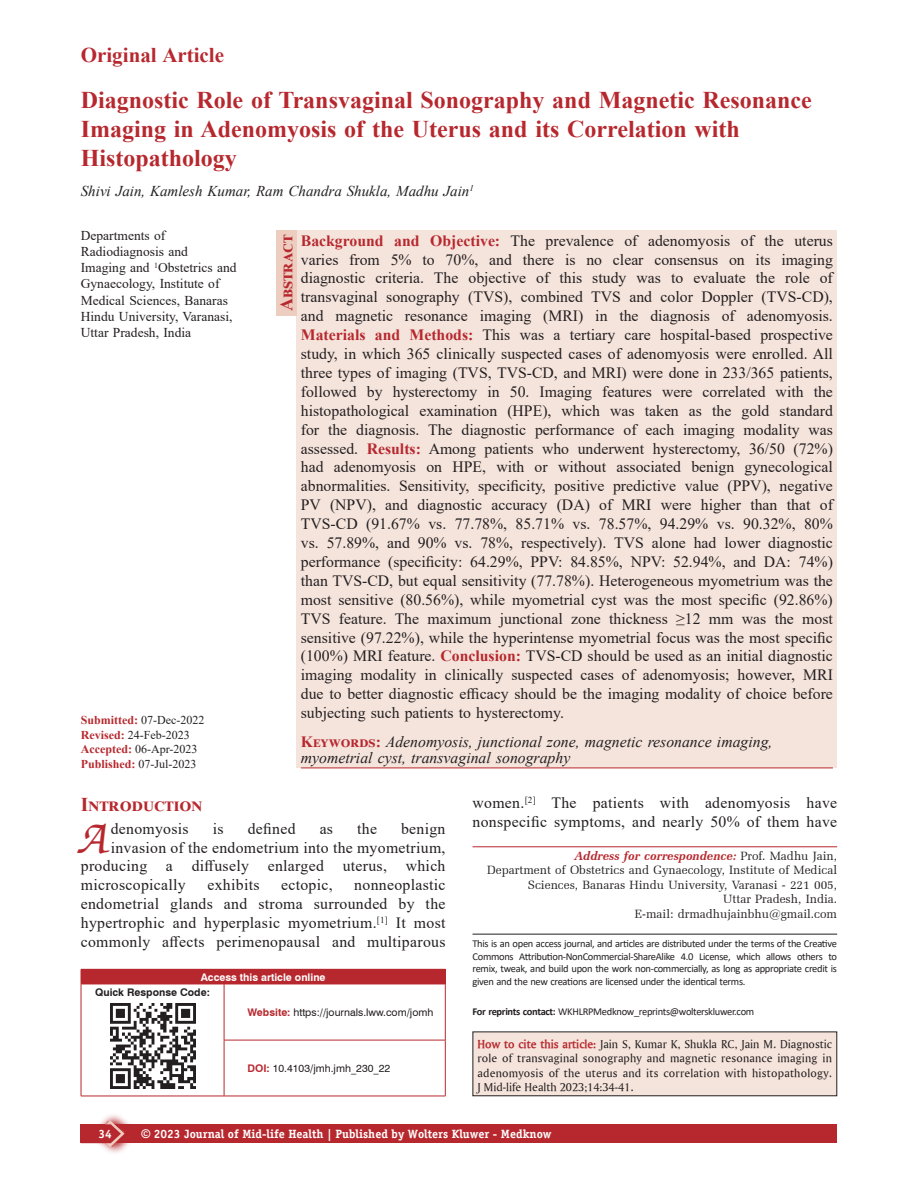
<style>
.page{position:relative;width:918px;height:1188px;background:#fff}
.page>*{position:absolute;margin:0;border:0;box-sizing:border-box;transform-origin:0 0}
._1_TX_text{font:italic 500 46.65px "Zapf Chancery IT Cby BT";color:#b7282e}
.AT{font:700 24px/28.8px "Times New Roman";color:#b7282e}
.AH{font:700 21px "Times New Roman";color:#b7282e}
.t1{font:700 19.5px "Times New Roman";letter-spacing:.005em;color:#b7282e}
.ABSH{font:700 18px "Times New Roman";color:#b7282e}
.ABS{font:15.75px/18.9px "Times New Roman";color:#231f20;text-align:justify}
._1_TX_text-2{font:15.75px/18.9px "Times New Roman";letter-spacing:.02em;color:#231f20}
.KWD{font:italic 15.75px/16.2px "Times New Roman";color:#231f20}
.AU{font:italic 15px "Times New Roman";color:#231f20}
.AFF{font:13.5px/16.2px "Times New Roman";color:#231f20}
.HTC{font:12px/14.4px "Ameretto Normal";letter-spacing:.015em;color:#231f20;text-align:justify}
.ADD{font:12px/14.4px "Zapf Elliptical 711 BT";color:#231f20;text-align:right}
.HIS{font:12px "Times New Roman";color:#231f20}
.AH-2{font:700 12px "Officina Serif";color:#fff}
.TX{font:10.5px/12.6px "Calibri";letter-spacing:-.03em;color:#231f20;text-align:justify}
.Website{font:10.5px "Swiss 721 BT";color:#231f20}
.DOI{font:10.5px "Swiss 721 BT";color:#231f20}
.ATAO{font:700 10.5px "Swiss 721 BT";color:#fff}
.QRC{font:700 10.5px "Swiss 721 BT";color:#231f20}
.s1{font-weight:700;color:#b7282e}
.s2{font-weight:700;font-style:normal;color:#b7282e}
.s3{font-weight:700;font-style:italic;color:#b7282e}
.s4{font-weight:700}
.s5{font-family:"Ameretto";font-weight:700;color:#b7282e}
.s6{font-family:"Arial"}
</style>
<div class="page">
<div style="left:81px;top:1124px;width:756px;height:19px;background:#b7282e"></div>
<svg style="left:103px;top:1115px;width:27px;height:38px"></svg>
<svg style="left:81px;top:1120px;width:44px;height:27px"></svg>
<div style="left:297px;top:230px;width:540px;height:538px;background:#f5e4dc"></div>
<hr style="left:301px;top:768px;width:532px;height:1px;background:#b7282e">
<div style="left:81px;top:969px;width:364px;height:15px;background:#b7282e"></div>
<svg style="left:445px;top:970px;width:1px;height:14px"></svg>
<hr style="left:81px;top:984px;width:143px;height:1px;background:#b7282e">
<hr style="left:81px;top:984px;width:1px;height:56px;background:#b7282e">
<hr style="left:81px;top:1040px;width:1px;height:56px;background:#b7282e">
<hr style="left:81px;top:1096px;width:143px;height:1px;background:#b7282e">
<hr style="left:224px;top:1040px;width:1px;height:56px;background:#b7282e">
<hr style="left:445px;top:1040px;width:1px;height:56px;background:#b7282e">
<hr style="left:224px;top:1096px;width:221px;height:1px;background:#b7282e">
<hr style="left:224px;top:984px;width:221px;height:1px;background:#b7282e">
<hr style="left:224px;top:984px;width:1px;height:56px;background:#b7282e">
<hr style="left:445px;top:984px;width:1px;height:56px;background:#b7282e">
<hr style="left:224px;top:1040px;width:221px;height:1px;background:#b7282e">
<img style="left:110px;top:1004px;width:85px;height:85px">
<hr style="left:472px;top:846px;width:365px;height:1px;background:#b7282e">
<hr style="left:472px;top:934px;width:365px;height:1px;background:#231f20">
<div style="left:473px;top:1032px;width:364px;height:64px;background:#f5e4dc"></div>
<div style="left:472px;top:1032px;width:365px;height:64px;border:1px solid #231f20"></div>
<div style="left:276px;top:230px;width:21px;height:86px;background:#edcdc0"></div>
<p class="AH" style="left:81px;top:39px;width:145px">Original Article</p>
<p class="AT" style="left:81px;top:85px;width:733px">Diagnostic Role of Transvaginal Sonography and Magnetic Resonance<br>Imaging in Adenomyosis of the Uterus and its Correlation with<br>Histopathology</p>
<p class="AU" style="left:81px;top:181px;width:394px">Shivi Jain, Kamlesh Kumar, Ram Chandra Shukla, Madhu Jain<sup>1</sup></p>
<p class="AFF" style="left:81px;top:227px;width:157px">Departments of<br>Radiodiagnosis and<br>Imaging and <sup>1</sup>Obstetrics and<br>Gynaecology, Institute of<br>Medical Sciences, Banaras<br>Hindu University, Varanasi,<br>Uttar Pradesh, India</p>
<p class="HIS" style="left:81px;top:712px;width:125px"><span class="s1">Submitted:</span> 07‑Dec‑2022</p>
<p class="HIS" style="left:81px;top:726px;width:110px"><span class="s1">Revised:</span> 24‑Feb‑2023</p>
<p class="HIS" style="left:81px;top:741px;width:118px"><span class="s1">Accepted:</span> 06‑Apr‑2023</p>
<p class="HIS" style="left:81px;top:755px;width:117px"><span class="s1">Published:</span> 07-Jul-2023</p>
<p class="ABSH" style="left:273px;top:311px;width:78px;rotate:-90deg">Abstract</p>
<p class="ABS" style="left:301px;top:230px;width:534px"><span class="s1">Background and Objective:</span> The prevalence of adenomyosis of the uterus varies from 5% to 70%, and there is no clear consensus on its imaging diagnostic criteria. The objective of this study was to evaluate the role of transvaginal sonography (TVS), combined TVS and color Doppler (TVS‑CD), and magnetic resonance imaging (MRI) in the diagnosis of adenomyosis.<br><span class="s1">Materials and Methods:</span> This was a tertiary care hospital‑based prospective study, in which 365 clinically suspected cases of adenomyosis were enrolled. All three types of imaging (TVS, TVS‑CD, and MRI) were done in 233/365 patients, followed by hysterectomy in 50. Imaging features were correlated with the histopathological examination (HPE), which was taken as the gold standard for the diagnosis. The diagnostic performance of each imaging modality was assessed. <span class="s1">Results:</span> Among patients who underwent hysterectomy, 36/50 (72%) had adenomyosis on HPE, with or without associated benign gynecological abnormalities. Sensitivity, specificity, positive predictive value (PPV), negative PV (NPV), and diagnostic accuracy (DA) of MRI were higher than that of TVS‑CD (91.67% vs. 77.78%, 85.71% vs. 78.57%, 94.29% vs. 90.32%, 80% vs. 57.89%, and 90% vs. 78%, respectively). TVS alone had lower diagnostic performance (specificity: 64.29%, PPV: 84.85%, NPV: 52.94%, and DA: 74%) than TVS‑CD, but equal sensitivity (77.78%). Heterogeneous myometrium was the most sensitive (80.56%), while myometrial cyst was the most specific (92.86%)<br>TVS feature. The maximum junctional zone thickness ≥12 mm was the most sensitive (97.22%), while the hyperintense myometrial focus was the most specific (100%) MRI feature. <span class="s1">Conclusion:</span> TVS‑CD should be used as an initial diagnostic imaging modality in clinically suspected cases of adenomyosis; however, MRI due to better diagnostic efficacy should be the imaging modality of choice before subjecting such patients to hysterectomy.</p>
<p class="KWD" style="left:301px;top:733px;width:473px"><span class="s2">Keywords:</span> Adenomyosis, junctional zone, magnetic resonance imaging, myometrial cyst, transvaginal sonography</p>
<h1 class="t1" style="left:81px;top:790px;width:123px">Introduction</h1>
<p class="_1_TX_text" style="left:81px;top:813px;width:30px">A</p>
<p class="_1_TX_text-2" style="left:111px;top:818px;width:80px">denomyosis</p>
<p class="_1_TX_text-2" style="left:213px;top:818px;width:12px">is</p>
<p class="_1_TX_text-2" style="left:248px;top:818px;width:49px">defined</p>
<p class="_1_TX_text-2" style="left:320px;top:818px;width:15px">as</p>
<p class="_1_TX_text-2" style="left:357px;top:818px;width:21px">the</p>
<p class="_1_TX_text-2" style="left:401px;top:818px;width:46px">benign</p>
<p class="_1_TX_text-2" style="left:111px;top:837px;width:336px">invasion of the endometrium into the myometrium,</p>
<p class="_1_TX_text-2" style="left:81px;top:856px;width:366px">producing a diffusely enlarged uterus, which</p>
<p class="_1_TX_text-2" style="left:81px;top:875px;width:107px">microscopically</p>
<p class="_1_TX_text-2" style="left:207px;top:875px;width:54px">exhibits</p>
<p class="_1_TX_text-2" style="left:281px;top:875px;width:53px">ectopic,</p>
<p class="_1_TX_text-2" style="left:81px;top:875px;width:366px;text-align:justify;text-indent:273px">nonneoplastic endometrial glands and stroma surrounded by the hypertrophic and hyperplasic myometrium.<sup>[1]</sup> It most commonly affects perimenopausal and multiparous</p>
<p class="ATAO" style="left:201px;top:970px;width:126px">Access this article online</p>
<p class="QRC" style="left:95px;top:985px;width:116px">Quick Response Code:</p>
<p class="Website" style="left:247px;top:1005px;width:187px"><span class="s1">Website:</span> https://journals.lww.com/jomh</p>
<p class="DOI" style="left:247px;top:1061px;width:144px"><span class="s1">DOI:</span> 10.4103/jmh.jmh_230_22</p>
<p class="_1_TX_text-2" style="left:472px;top:793px;width:366px">women.<sup>[2]</sup> The patients with adenomyosis have nonspecific symptoms, and nearly 50% of them have</p>
<p class="ADD" style="left:487px;top:849px;width:351px"><span class="s3">Address for correspondence:</span> Prof. Madhu Jain,<br>Department of Obstetrics and Gynaecology, Institute of Medical Sciences, Banaras Hindu University, Varanasi ‑ 221 005,<br>Uttar Pradesh, India.<br>E‑mail: drmadhujainbhu@gmail.com</p>
<p class="TX" style="left:472px;top:937px;width:366px">This is an open access journal, and articles are distributed under the terms of the Creative Commons Attribution‑NonCommercial‑ShareAlike 4.0 License, which allows others to remix, tweak, and build upon the work non‑commercially, as long as appropriate credit is given and the new creations are licensed under the identical terms.</p>
<p class="TX" style="left:472px;top:1005px;width:283px"><span class="s4">For reprints contact:</span> WKHLRPMedknow_reprints@wolterskluwer.com</p>
<p class="HTC" style="left:478px;top:1037px;width:356px"><span class="s5">How to cite this article:</span> Jain S, Kumar K, Shukla RC, Jain M. Diagnostic role of transvaginal sonography and magnetic resonance imaging in adenomyosis of the uterus and its correlation with histopathology.<br>J Mid‑life Health 2023;14:34-41.</p>
<p class="AH-2" style="left:98px;top:1126px;width:15px">34</p>
<p class="AH-2" style="left:142px;top:1127px;width:412px"><span class="s6">©</span> 2023 Journal of Mid-life Health | Published by Wolters Kluwer - Medknow</p>
</div>
